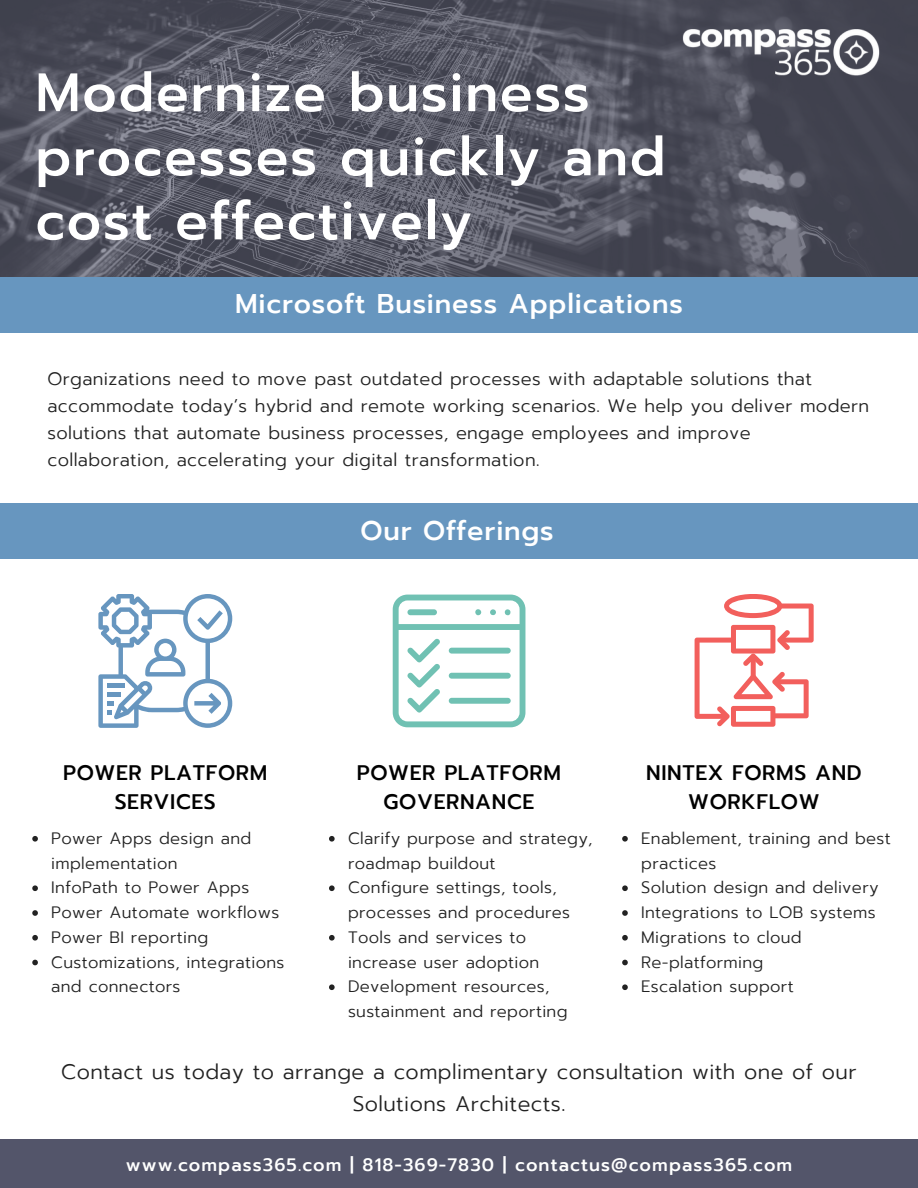
<style>
.page{position:relative;width:918px;height:1188px;background:#fff}
.page>*{position:absolute;margin:0;border:0;box-sizing:border-box;transform-origin:0 0}
.t1{font:500 54px/64.2px "Prompt";letter-spacing:.03em;color:#fff}
.t2{font:500 27px "Prompt";letter-spacing:.03em;color:#fff}
.t3{font:300 21px/31.5px "Prompt";letter-spacing:.02em;color:#222;text-align:center}
.t4{font:500 21px/29.2px "Prompt";letter-spacing:.03em;color:#000;text-align:center}
.t5{font:300 18px/27px "Prompt";letter-spacing:.02em;color:#222}
.t6{font:500 18px "Prompt";letter-spacing:.06em;color:#fff}
.t7{font:300 16.5px/24.8px "Prompt";letter-spacing:.02em;color:#222}
</style>
<div class="page">
<div style="left:0;top:1140px;width:918px;height:48px;background:#53556a"></div>
<svg style="left:0;top:0;width:918px;height:277px;background:#535461"></svg>
<img style="left:667px;top:14px;width:227px;height:74px">
<div style="left:0;top:503px;width:918px;height:56px;background:#6796bf"></div>
<div style="left:0;top:277px;width:918px;height:56px;background:#6796bf"></div>
<svg style="left:98px;top:594px;width:134px;height:134px"></svg>
<svg style="left:695px;top:594px;width:119px;height:133px"></svg>
<svg style="left:393px;top:595px;width:132px;height:132px"></svg>
<svg style="left:32px;top:836px;width:6px;height:6px"></svg>
<svg style="left:32px;top:885px;width:6px;height:6px"></svg>
<svg style="left:32px;top:910px;width:6px;height:6px"></svg>
<svg style="left:32px;top:935px;width:6px;height:6px"></svg>
<svg style="left:32px;top:960px;width:6px;height:5px"></svg>
<svg style="left:329px;top:836px;width:6px;height:6px"></svg>
<svg style="left:329px;top:885px;width:6px;height:6px"></svg>
<svg style="left:329px;top:935px;width:6px;height:6px"></svg>
<svg style="left:329px;top:984px;width:6px;height:6px"></svg>
<svg style="left:622px;top:836px;width:6px;height:6px"></svg>
<svg style="left:622px;top:885px;width:6px;height:6px"></svg>
<svg style="left:622px;top:910px;width:6px;height:6px"></svg>
<svg style="left:622px;top:935px;width:6px;height:6px"></svg>
<svg style="left:622px;top:960px;width:6px;height:5px"></svg>
<svg style="left:622px;top:984px;width:6px;height:6px"></svg>
<p class="t1" style="left:35px;top:61px;width:632px">Modernize business processes quickly and</p>
<p class="t1" style="left:35px;top:189px;width:438px">cost effectively</p>
<p class="t2" style="left:235px;top:284px;width:449px">Microsoft Business Applications</p>
<p class="t5" style="left:48px;top:366px;width:823px">Organizations need to move past outdated processes with adaptable solutions that accommodate today’s hybrid and remote working scenarios. We help you deliver modern solutions that automate business processes, engage employees and improve collaboration, accelerating your digital transformation.</p>
<p class="t2" style="left:360px;top:510px;width:195px">Our Offerings</p>
<p class="t4" style="left:63px;top:758px;width:206px">POWER PLATFORM<br>SERVICES</p>
<p class="t7" style="left:51px;top:826px;width:201px">Power Apps design and implementation</p>
<p class="t7" style="left:51px;top:875px;width:199px">InfoPath to Power Apps</p>
<p class="t7" style="left:51px;top:900px;width:229px">Power Automate workflows</p>
<p class="t7" style="left:51px;top:925px;width:158px">Power BI reporting</p>
<p class="t7" style="left:51px;top:950px;width:235px">Customizations, integrations and connectors</p>
<p class="t4" style="left:357px;top:758px;width:206px">POWER PLATFORM<br>GOVERNANCE</p>
<p class="t7" style="left:348px;top:826px;width:246px">Clarify purpose and strategy, roadmap buildout</p>
<p class="t7" style="left:348px;top:875px;width:224px">Configure settings, tools, processes and procedures</p>
<p class="t7" style="left:348px;top:925px;width:193px">Tools and services to increase user adoption</p>
<p class="t7" style="left:348px;top:974px;width:221px">Development resources, sustainment and reporting</p>
<p class="t4" style="left:646px;top:758px;width:217px">NINTEX FORMS AND<br>WORKFLOW</p>
<p class="t7" style="left:641px;top:826px;width:251px">Enablement, training and best practices</p>
<p class="t7" style="left:641px;top:875px;width:239px">Solution design and delivery</p>
<p class="t7" style="left:641px;top:900px;width:236px">Integrations to LOB systems</p>
<p class="t7" style="left:641px;top:925px;width:162px">Migrations to cloud</p>
<p class="t7" style="left:641px;top:950px;width:124px">Re-platforming</p>
<p class="t7" style="left:641px;top:974px;width:154px">Escalation support</p>
<p class="t3" style="left:61px;top:1057px;width:797px">Contact us today to arrange a complimentary consultation with one of our<br>Solutions Architects.</p>
<p class="t6" style="left:126px;top:1152px;width:668px">www.compass365.com | 818-369-7830 | contactus@compass365.com</p>
</div>
